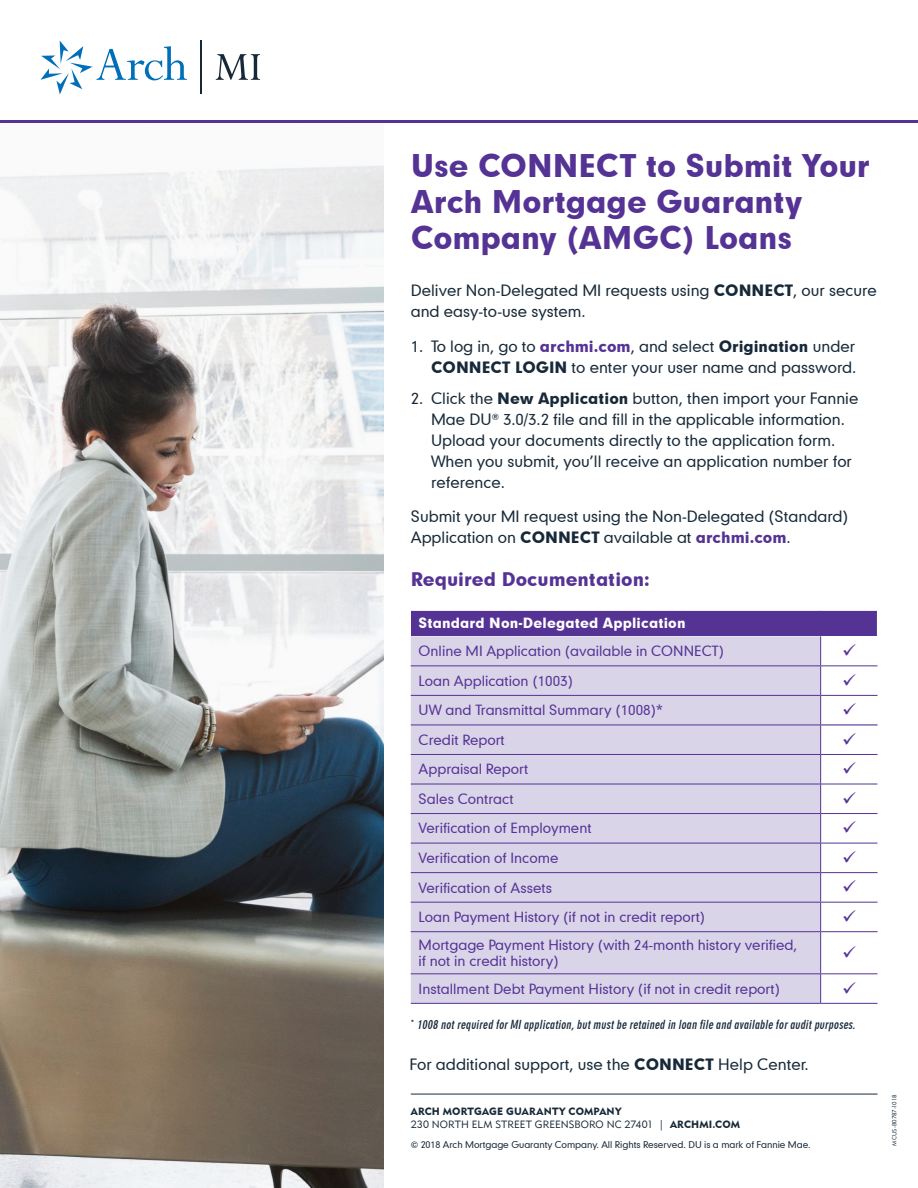
<style>
.page{position:relative;width:918px;height:1188px;background:#fff}
.page>*{position:absolute;margin:0;border:0;box-sizing:border-box;transform-origin:0 0}
.t1{font:30px/36px "Geometric 706 BT Black B";letter-spacing:-.005em;color:#553394}
.t2{font:18px "Geometric 706 BT Black B";color:#553394}
.t3{font:15px/21px "Geometric 706 BT Medium B";color:#172938}
.t4{font:13.5px/16.2px "Geometric 706 BT Medium B";color:#553394}
.t5{font:13.5px "Geometric 706 BT Black B";letter-spacing:.01em;color:#fff}
.t6{font:italic 12px "Geometric 706 BT Bold Condensed B";color:#172938}
.t7{font:10.5px "Geometric 415 BT Lite A";letter-spacing:.005em;color:#172938}
.t8{font:10.5px "Geometric 415 BT Black A";letter-spacing:.015em;color:#172938}
.t9{font:9px "Geometric 706 BT Medium B";letter-spacing:-.005em;color:#172938}
.t10{font:6px "Geometric 415 BT Lite A";letter-spacing:-.005em;color:#172938}
.s1{font-family:"Geometric 706 BT Black B"}
.s2{font-family:"Geometric 706 BT Black B";color:#553394}
.s3{font-family:"Geometric 415 BT Black A"}
</style>
<div class="page">
<svg style="left:40px;top:41px;width:147px;height:54px"></svg>
<hr style="left:201px;top:40px;width:1px;height:54px;background:#172938">
<svg style="left:216px;top:54px;width:44px;height:26px"></svg>
<img style="left:0;top:165px;width:384px;height:1023px">
<hr style="left:411px;top:1094px;width:467px;height:1px;background:#172938">
<hr style="left:0;top:120px;width:918px;height:3px;background:#553394">
<div style="left:411px;top:610px;width:467px;height:26px;background:#553394"></div>
<div style="left:411px;top:636px;width:409px;height:367px;background:#dad4e9"></div>
<hr style="left:411px;top:610px;width:410px;height:1px;background:#fff">
<hr style="left:821px;top:610px;width:57px;height:1px;background:#fff">
<hr style="left:411px;top:665px;width:410px;height:1px;background:#553394">
<hr style="left:411px;top:695px;width:410px;height:1px;background:#553394">
<hr style="left:411px;top:725px;width:410px;height:1px;background:#553394">
<hr style="left:411px;top:754px;width:410px;height:1px;background:#553394">
<hr style="left:411px;top:784px;width:410px;height:1px;background:#553394">
<hr style="left:411px;top:813px;width:410px;height:1px;background:#553394">
<hr style="left:411px;top:843px;width:410px;height:1px;background:#553394">
<hr style="left:411px;top:872px;width:410px;height:1px;background:#553394">
<hr style="left:411px;top:902px;width:410px;height:1px;background:#553394">
<hr style="left:411px;top:931px;width:410px;height:1px;background:#553394">
<hr style="left:411px;top:973px;width:410px;height:1px;background:#553394">
<hr style="left:411px;top:1003px;width:410px;height:1px;background:#553394">
<hr style="left:821px;top:1003px;width:57px;height:1px;background:#553394">
<svg style="left:820px;top:611px;width:58px;height:392px"></svg>
<h1 class="t1" style="left:411px;top:147px;width:461px">Use CONNECT to Submit Your<br>Arch Mortgage Guaranty<br>Company (AMGC) Loans</h1>
<p class="t3" style="left:411px;top:280px;width:468px">Deliver Non-Delegated MI requests using <span class="s1">CONNECT</span>, our secure and easy-to-use system.</p>
<p class="t3" style="left:411px;top:335px;width:447px;text-align:right">1. To log in, go to <span class="s2">archmi.com</span>, and select <span class="s1">Origination</span> under<br><span class="s1">CONNECT LOGIN</span> to enter your user name and password.</p>
<p class="t3" style="left:431px;top:387px;width:429px;text-indent:-20px">2. Click the <span class="s1">New Application</span> button, then import your Fannie Mae DU<sup>®</sup> 3.0/3.2 file and fill in the applicable information.<br>Upload your documents directly to the application form.<br>When you submit, you’ll receive an application number for reference.</p>
<p class="t3" style="left:411px;top:505px;width:439px">Submit your MI request using the Non-Delegated (Standard)<br>Application on <span class="s1">CONNECT</span> available at <span class="s2">archmi.com</span>.</p>
<p class="t2" style="left:411px;top:567px;width:240px">Required Documentation:</p>
<p class="t5" style="left:419px;top:614px;width:268px">Standard Non-Delegated Application</p>
<p class="t4" style="left:419px;top:643px;width:307px">Online MI Application (available in CONNECT)</p>
<p class="t4" style="left:419px;top:672px;width:156px">Loan Application (1003)</p>
<p class="t4" style="left:419px;top:702px;width:246px">UW and Transmittal Summary (1008)*</p>
<p class="t4" style="left:419px;top:731px;width:88px">Credit Report</p>
<p class="t4" style="left:419px;top:761px;width:111px">Appraisal Report</p>
<p class="t4" style="left:419px;top:790px;width:97px">Sales Contract</p>
<p class="t4" style="left:419px;top:820px;width:175px">Verification of Employment</p>
<p class="t4" style="left:419px;top:849px;width:141px">Verification of Income</p>
<p class="t4" style="left:419px;top:879px;width:135px">Verification of Assets</p>
<p class="t4" style="left:419px;top:909px;width:288px">Loan Payment History (if not in credit report)</p>
<p class="t4" style="left:419px;top:936px;width:380px">Mortgage Payment History (with 24-month history verified, if not in credit history)</p>
<p class="t4" style="left:419px;top:980px;width:363px">Installment Debt Payment History (if not in credit report)</p>
<p class="t6" style="left:411px;top:1018px;width:448px"><sup>*</sup> 1008 notrequired forMIapplication,butmustbe retained in loan file and available forauditpurposes.</p>
<p class="t3" style="left:409px;top:1053px;width:401px">For additional support, use the <span class="s1">CONNECT</span> Help Center.</p>
<p class="t8" style="left:411px;top:1104px;width:212px">ARCH MORTGAGE GUARANTY COMPANY</p>
<p class="t7" style="left:411px;top:1118px;width:331px">230 NORTH ELM STREET GREENSBORO NC 27401 | <span class="s3">ARCHMI.COM</span></p>
<p class="t9" style="left:411px;top:1138px;width:402px">© 2018 Arch Mortgage Guaranty Company. All Rights Reserved. DU is a mark of Fannie Mae.</p>
<p class="t10" style="left:891px;top:1146px;width:52px;rotate:-90deg">MCUS-B0787-1018</p>
</div>
